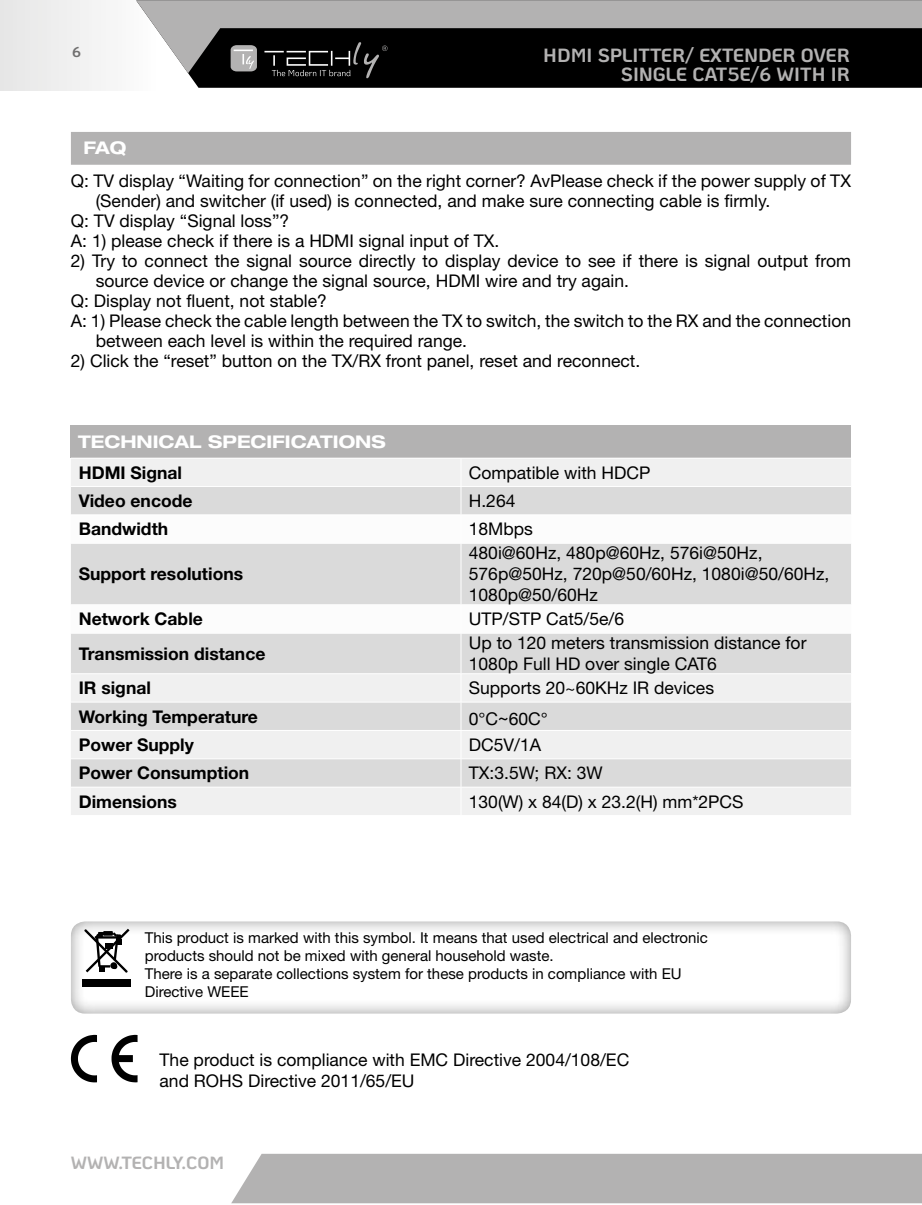
<style>
.page{position:relative;width:922px;height:1205px;background:#fff}
.page>*{position:absolute;margin:0;border:0;box-sizing:border-box;transform-origin:0 0}
.t1{font:700 19px/19px "Ko Ho";color:#b3b2b2;text-align:right}
.t2{font:700 17.75px "Ko Ho";color:#b3b2b2}
.t3{font:17.5px/21px "Helvetica Neue LT Std";color:#000}
.t4{font:700 17.5px "Helvetica Neue LT Std";color:#000}
.t5{font:700 expanded 17.5px "Helvetica Neue LT Std";color:#fff}
.t6{font:17.5px "Helvetica Neue";color:#000}
.t7{font:15px/18px "Helvetica Neue LT Std";color:#000}
.t8{font:700 14.5px "Ko Ho";color:#706f6f}
</style>
<div class="page">
<div style="left:231px;top:1154px;width:691px;height:49px;background:#b3b2b2"></div>
<div style="left:69px;top:918px;width:785px;height:97px;background:#000;opacity:.45"></div>
<div style="left:71px;top:132px;width:779px;height:33px;background:#b3b2b2"></div>
<div style="left:71px;top:425px;width:779px;height:33px;background:#b3b2b2"></div>
<div style="left:71px;top:459px;width:779px;height:356px;background:#f0f0f0"></div>
<svg style="left:71px;top:487px;width:779px;height:300px;fill:#dadada"></svg>
<svg style="left:71px;top:515px;width:779px;height:118px;fill:#dadada"></svg>
<hr style="left:71px;top:486px;width:390px;height:1px;background:#fff">
<hr style="left:461px;top:486px;width:389px;height:1px;background:#fff">
<svg style="left:460px;top:459px;width:1px;height:84px"></svg>
<hr style="left:460px;top:543px;width:1px;height:61px;background:#fff">
<svg style="left:460px;top:605px;width:1px;height:28px"></svg>
<hr style="left:460px;top:633px;width:1px;height:40px;background:#fff">
<svg style="left:460px;top:674px;width:1px;height:141px"></svg>
<hr style="left:71px;top:514px;width:390px;height:1px;background:#fff">
<hr style="left:461px;top:514px;width:389px;height:1px;background:#fff">
<hr style="left:71px;top:543px;width:390px;height:1px;background:#fff">
<hr style="left:461px;top:543px;width:389px;height:1px;background:#fff">
<hr style="left:71px;top:604px;width:390px;height:1px;background:#fff">
<hr style="left:461px;top:604px;width:389px;height:1px;background:#fff">
<hr style="left:71px;top:633px;width:390px;height:1px;background:#fff">
<hr style="left:461px;top:633px;width:389px;height:1px;background:#fff">
<hr style="left:71px;top:673px;width:390px;height:1px;background:#fff">
<hr style="left:461px;top:673px;width:389px;height:1px;background:#fff">
<hr style="left:71px;top:702px;width:390px;height:1px;background:#fff">
<hr style="left:461px;top:702px;width:389px;height:1px;background:#fff">
<hr style="left:71px;top:730px;width:390px;height:1px;background:#fff">
<hr style="left:461px;top:730px;width:389px;height:1px;background:#fff">
<hr style="left:71px;top:758px;width:390px;height:1px;background:#fff">
<hr style="left:461px;top:758px;width:389px;height:1px;background:#fff">
<hr style="left:71px;top:787px;width:390px;height:1px;background:#fff">
<hr style="left:461px;top:787px;width:389px;height:1px;background:#fff">
<svg style="left:111px;top:1035px;width:26px;height:47px"></svg>
<svg style="left:71px;top:1035px;width:26px;height:47px"></svg>
<svg style="left:82px;top:926px;width:50px;height:49px"></svg>
<div style="left:82px;top:979px;width:48px;height:8px;background:#000"></div>
<svg style="left:136px;top:73px;width:785px;height:15px;background:#171717"></svg>
<svg style="left:136px;top:0;width:785px;height:73px;background:#575757"></svg>
<svg style="left:230px;top:45px;width:27px;height:26px"></svg>
<svg style="left:264px;top:42px;width:123px;height:36px;background:#1e1e1e"></svg>
<p class="t8" style="left:72px;top:39px;width:10px">6</p>
<p class="t1" style="left:543px;top:46px;width:308px">HDMI SPLITTER/ EXTENDER OVER<br>SINGLE CAT5E/6 WITH IR</p>
<p class="t5" style="left:83px;top:137px;width:45px">FAQ</p>
<p class="t3" style="left:71px;top:170px;width:781px">Q: TV display “Waiting for connection” on the right corner? AvPlease check if the power supply of TX</p>
<p class="t3" style="left:96px;top:190px;width:676px">(Sender) and switcher (if used) is connected, and make sure connecting cable is firmly.</p>
<p class="t3" style="left:71px;top:210px;width:220px">Q: TV display “Signal loss”?</p>
<p class="t3" style="left:71px;top:230px;width:430px">A: 1) please check if there is a HDMI signal input of TX.</p>
<p class="t3" style="left:71px;top:250px;width:781px">2) Try to connect the signal source directly to display device to see if there is signal output from</p>
<p class="t3" style="left:96px;top:270px;width:534px">source device or change the signal source, HDMI wire and try again.</p>
<p class="t3" style="left:71px;top:290px;width:257px">Q: Display not fluent, not stable?</p>
<p class="t3" style="left:71px;top:310px;width:781px">A: 1) Please check the cable length between the TX to switch, the switch to the RX and the connection</p>
<p class="t3" style="left:96px;top:330px;width:373px">between each level is within the required range.</p>
<p class="t3" style="left:71px;top:350px;width:570px">2) Click the “reset” button on the TX/RX front panel, reset and reconnect.</p>
<p class="t5" style="left:78px;top:431px;width:309px">TECHNICAL SPECIFICATIONS</p>
<p class="t4" style="left:79px;top:461px;width:105px">HDMI Signal</p>
<p class="t3" style="left:468px;top:462px;width:183px">Compatible with HDCP</p>
<p class="t4" style="left:79px;top:490px;width:115px">Video encode</p>
<p class="t3" style="left:468px;top:490px;width:48px">H.264</p>
<p class="t4" style="left:79px;top:518px;width:91px">Bandwidth</p>
<p class="t3" style="left:468px;top:518px;width:66px">18Mbps</p>
<p class="t4" style="left:79px;top:563px;width:166px">Support resolutions</p>
<p class="t3" style="left:468px;top:542px;width:362px">480i@60Hz, 480p@60Hz, 576i@50Hz,<br>576p@50Hz, 720p@50/60Hz, 1080i@50/60Hz,<br>1080p@50/60Hz</p>
<p class="t4" style="left:79px;top:608px;width:126px">Network Cable</p>
<p class="t3" style="left:468px;top:608px;width:157px">UTP/STP Cat5/5e/6</p>
<p class="t4" style="left:79px;top:642px;width:188px">Transmission distance</p>
<p class="t3" style="left:468px;top:632px;width:339px">Up to 120 meters transmission distance for<br>1080p Full HD over single CAT6</p>
<p class="t4" style="left:79px;top:677px;width:74px">IR signal</p>
<p class="t3" style="left:468px;top:677px;width:247px">Supports 20~60KHz IR devices</p>
<p class="t4" style="left:79px;top:705px;width:181px">Working Temperature</p>
<p class="t6" style="left:468px;top:706px;width:80px">0°C~60C°</p>
<p class="t4" style="left:79px;top:734px;width:117px">Power Supply</p>
<p class="t3" style="left:468px;top:734px;width:74px">DC5V/1A</p>
<p class="t4" style="left:79px;top:762px;width:172px">Power Consumption</p>
<p class="t3" style="left:468px;top:762px;width:135px">TX:3.5W; RX: 3W</p>
<p class="t4" style="left:79px;top:790px;width:100px">Dimensions</p>
<p class="t3" style="left:468px;top:790px;width:276px">130(W) x 84(D) x 23.2(H) mm*2PCS</p>
<p class="t7" style="left:145px;top:928px;width:564px">This product is marked with this symbol. It means that used electrical and electronic products should not be mixed with general household waste.<br>There is a separate collections system for these products in compliance with EU Directive WEEE</p>
<p class="t3" style="left:159px;top:1049px;width:471px">The product is compliance with EMC Directive 2004/108/EC and ROHS Directive 2011/65/EU</p>
<p class="t2" style="left:71px;top:1147px;width:155px">WWW.TECHLY.COM</p>
</div>
